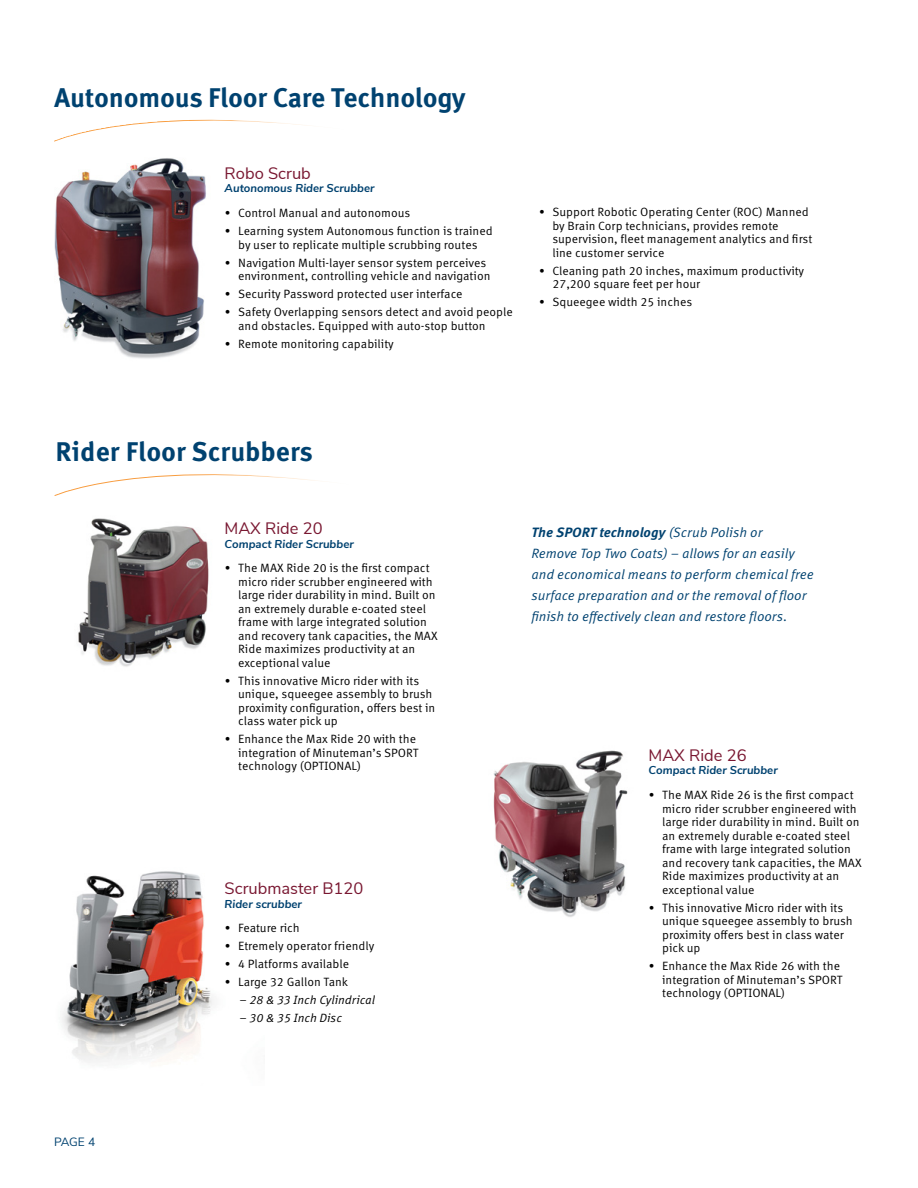
<style>
.page{position:relative;width:918px;height:1188px;background:#fff}
.page>*{position:absolute;margin:0;border:0;box-sizing:border-box;transform-origin:0 0}
.t1{font:700 27px "Meta Correspondence Pro";letter-spacing:-.01em;color:#004270}
.t2{font:16.5px "Nunito Sans";color:#791731}
.t3{font:italic 13.5px/21px "Meta Correspondence Pro";color:#004270}
.t4{font:12px/13.5px "Meta Correspondence Pro";color:#000}
.t5{font:italic 12px "Meta Correspondence Pro";color:#000}
.t6{font:12px "Nunito Sans";color:#004270}
.t7{font:italic 700 11.4px "Nunito Sans";color:#004270}
.s1{font-weight:700}
</style>
<div class="page">
<img style="left:62px;top:871px;width:151px;height:192px">
<img style="left:54px;top:158px;width:152px;height:201px">
<svg style="left:54px;top:119px;width:247px;height:23px"></svg>
<img style="left:493px;top:750px;width:135px;height:167px">
<img style="left:78px;top:518px;width:131px;height:149px">
<svg style="left:54px;top:474px;width:262px;height:22px"></svg>
<h1 class="t1" style="left:54px;top:77px;width:413px">Autonomous Floor Care Technology</h1>
<h2 class="t2" style="left:225px;top:161px;width:88px">Robo Scrub</h2>
<p class="t7" style="left:225px;top:180px;width:151px">Autonomous Rider Scrubber</p>
<p class="t4" style="left:225px;top:205px;width:187px">• Control Manual and autonomous</p>
<p class="t4" style="left:225px;top:223px;width:270px;text-align:center">• Learning system Autonomous function is trained by user to replicate multiple scrubbing routes</p>
<p class="t4" style="left:238px;top:255px;width:254px;text-indent:-14px">• Navigation Multi-layer sensor system perceives environment, controlling vehicle and navigation</p>
<p class="t4" style="left:225px;top:286px;width:240px">• Security Password protected user interface</p>
<p class="t4" style="left:238px;top:304px;width:276px;text-indent:-14px">• Safety Overlapping sensors detect and avoid people and obstacles. Equipped with auto-stop button</p>
<p class="t4" style="left:225px;top:336px;width:171px">• Remote monitoring capability</p>
<p class="t4" style="left:552px;top:204px;width:261px;text-indent:-14px">• Support Robotic Operating Center (ROC) Manned by Brain Corp technicians, provides remote supervision, fleet management analytics and first line customer service</p>
<p class="t4" style="left:552px;top:263px;width:253px;text-indent:-14px">• Cleaning path 20 inches, maximum productivity<br>27,200 square feet per hour</p>
<p class="t4" style="left:539px;top:294px;width:155px">• Squeegee width 25 inches</p>
<h1 class="t1" style="left:55px;top:431px;width:259px">Rider Floor Scrubbers</h1>
<h2 class="t2" style="left:225px;top:516px;width:100px">MAX Ride 20</h2>
<p class="t7" style="left:225px;top:535px;width:131px">Compact Rider Scrubber</p>
<p class="t4" style="left:238px;top:561px;width:201px;text-indent:-14px">• The MAX Ride 20 is the first compact micro rider scrubber engineered with large rider durability in mind. Built on an extremely durable e-coated steel frame with large integrated solution and recovery tank capacities, the MAX Ride maximizes productivity at an exceptional value</p>
<p class="t4" style="left:238px;top:673px;width:199px;text-indent:-14px">• This innovative Micro rider with its unique, squeegee assembly to brush proximity configuration, offers best in class water pick up</p>
<p class="t4" style="left:238px;top:732px;width:182px;text-indent:-14px">• Enhance the Max Ride 20 with the integration of Minuteman’s SPORT technology (OPTIONAL)</p>
<h2 class="t2" style="left:225px;top:876px;width:140px">Scrubmaster B120</h2>
<p class="t7" style="left:225px;top:895px;width:79px">Rider scrubber</p>
<p class="t4" style="left:225px;top:921px;width:77px">• Feature rich</p>
<p class="t4" style="left:225px;top:939px;width:151px">• Etremely operator friendly</p>
<p class="t4" style="left:225px;top:957px;width:126px">• 4 Platforms available</p>
<p class="t4" style="left:225px;top:975px;width:125px">• Large 32 Gallon Tank</p>
<p class="t5" style="left:240px;top:991px;width:137px">– 28 &amp; 33 Inch Cylindrical</p>
<p class="t5" style="left:240px;top:1009px;width:104px">– 30 &amp; 35 Inch Disc</p>
<p class="t3" style="left:531px;top:521px;width:284px"><span class="s1">The SPORT technology</span> (Scrub Polish or<br>Remove Top Two Coats) – allows for an easily and economical means to perform chemical free surface preparation and or the removal of floor finish to effectively clean and restore floors.</p>
<h2 class="t2" style="left:649px;top:743px;width:100px">MAX Ride 26</h2>
<p class="t7" style="left:649px;top:762px;width:131px">Compact Rider Scrubber</p>
<p class="t4" style="left:662px;top:788px;width:201px;text-indent:-14px">• The MAX Ride 26 is the first compact micro rider scrubber engineered with large rider durability in mind. Built on an extremely durable e-coated steel frame with large integrated solution and recovery tank capacities, the MAX Ride maximizes productivity at an exceptional value</p>
<p class="t4" style="left:662px;top:900px;width:192px;text-indent:-14px">• This innovative Micro rider with its unique squeegee assembly to brush proximity offers best in class water pick up</p>
<p class="t4" style="left:662px;top:959px;width:182px;text-indent:-14px">• Enhance the Max Ride 26 with the integration of Minuteman’s SPORT technology (OPTIONAL)</p>
<p class="t6" style="left:54px;top:1133px;width:43px">PAGE 4</p>
</div>
